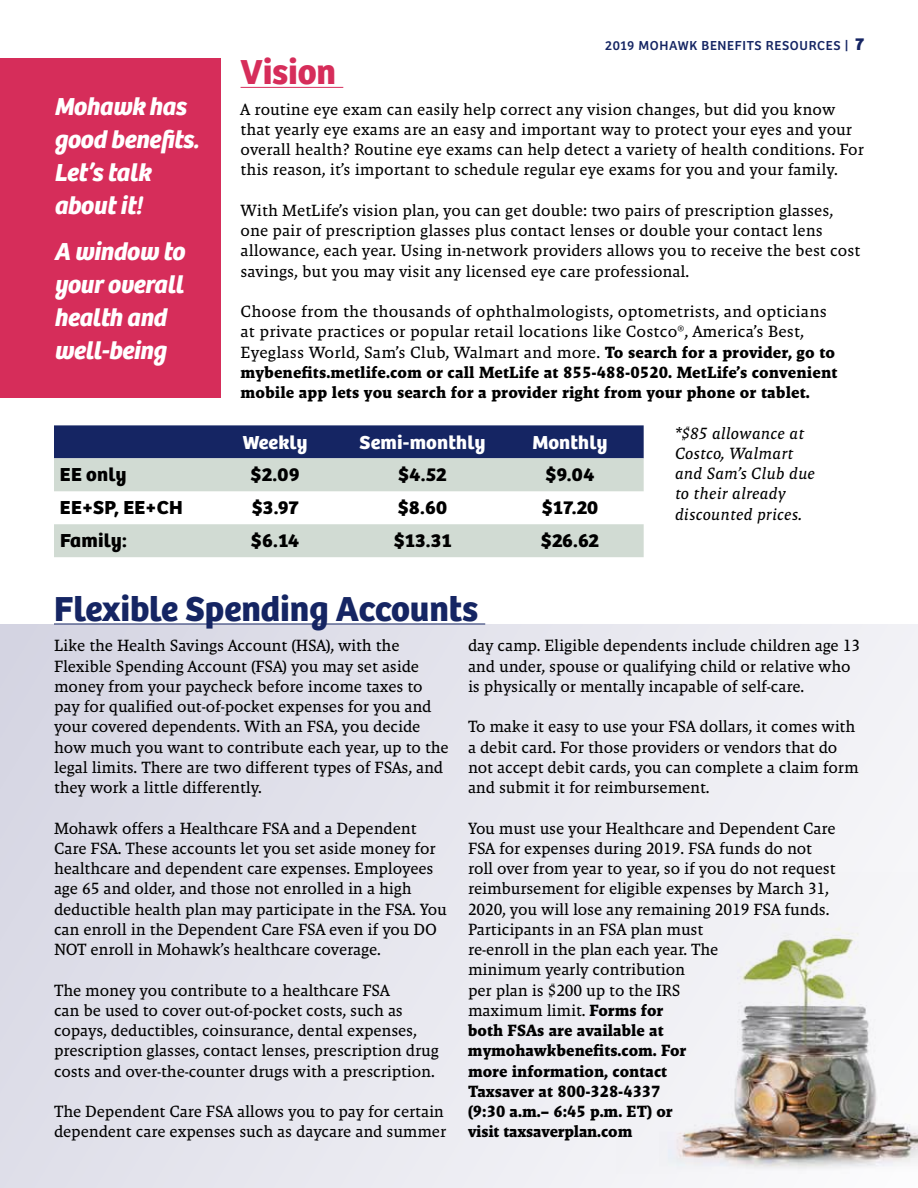
<style>
.page{position:relative;width:918px;height:1188px;background:#fff}
.page>*{position:absolute;margin:0;border:0;box-sizing:border-box;transform-origin:0 0}
.t1{font:700 36px "Bree";color:#152563}
.t2{font:700 36px "Bree";color:#d62d5a}
.t3{font:italic 700 25.5px/33px "Bree";letter-spacing:-.01em;color:#fff}
.t4{font:700 19.5px "Bree";letter-spacing:.01em;color:#000;scale:1.05 1}
.t5{font:700 19.5px "Bree";letter-spacing:.01em;color:#fff;scale:1.05 1}
.t6{font:16.5px/20.2px "Malaga OTCE";letter-spacing:-.01em;color:#000}
.t7{font:italic 16.5px/20.2px "Malaga OTCE";color:#000}
.t8{font:13.5px "Bree";letter-spacing:.05em;color:#152563}
.s1{font-weight:700;font-size:18px}
.s2{font-weight:700}
</style>
<div class="page">
<hr style="left:241px;top:87px;width:102px;height:1px;background:#d62d5a">
<div style="left:0;top:624px;width:918px;height:564px;background:linear-gradient(to right,#dadae6,#f4f4f8)"></div>
<img style="left:617px;top:872px;width:301px;height:301px">
<div style="left:54px;top:425px;width:590px;height:33px;background:#152563"></div>
<svg style="left:54px;top:458px;width:590px;height:99px;fill:#d1dbd3"></svg>
<hr style="left:54px;top:624px;width:431px;height:1px;background:#152563">
<div style="left:0;top:58px;width:220px;height:340px;background:#d62d5a"></div>
<p class="t8" style="left:605px;top:38px;width:260px">2019 MOHAWK BENEFITS RESOURCES | <span class="s1">7</span></p>
<h1 class="t2" style="left:241px;top:51px;width:97px">Vision</h1>
<p class="t6" style="left:241px;top:99px;width:625px">A routine eye exam can easily help correct any vision changes, but did you know that yearly eye exams are an easy and important way to protect your eyes and your overall health? Routine eye exams can help detect a variety of health conditions. For this reason, it’s important to schedule regular eye exams for you and your family.</p>
<p class="t6" style="left:241px;top:200px;width:621px">With MetLife’s vision plan, you can get double: two pairs of prescription glasses, one pair of prescription glasses plus contact lenses or double your contact lens allowance, each year. Using in-network providers allows you to receive the best cost savings, but you may visit any licensed eye care professional.</p>
<p class="t6" style="left:241px;top:301px;width:599px">Choose from the thousands of ophthalmologists, optometrists, and opticians at private practices or popular retail locations like Costco®, America’s Best, Eyeglass World, Sam’s Club, Walmart and more. <span class="s2">To search for a provider, go to mybenefits.metlife.com or call MetLife at 855-488-0520. MetLife’s convenient mobile app lets you search for a provider right from your phone or tablet.</span></p>
<p class="t7" style="left:675px;top:423px;width:142px">*$85 allowance at<br>Costco, Walmart and Sam’s Club due to their already discounted prices.</p>
<h2 class="t3" style="left:54px;top:90px;width:147px">Mohawk has good benefits.<br>Let’s talk about it!</h2>
<h2 class="t3" style="left:54px;top:236px;width:132px">A window to your overall health and well-being</h2>
<p class="t5" style="left:243px;top:430px;width:63px">Weekly</p>
<p class="t5" style="left:360px;top:430px;width:121px">Semi-monthly</p>
<p class="t5" style="left:532px;top:430px;width:73px">Monthly</p>
<p class="t4" style="left:60px;top:463px;width:65px">EE only</p>
<p class="t4" style="left:251px;top:463px;width:48px">$2.09</p>
<p class="t4" style="left:398px;top:463px;width:48px">$4.52</p>
<p class="t4" style="left:545px;top:463px;width:48px">$9.04</p>
<p class="t4" style="left:60px;top:496px;width:118px">EE+SP, EE+CH</p>
<p class="t4" style="left:252px;top:496px;width:46px">$3.97</p>
<p class="t4" style="left:398px;top:496px;width:49px">$8.60</p>
<p class="t4" style="left:542px;top:496px;width:55px">$17.20</p>
<p class="t4" style="left:60px;top:529px;width:65px">Family:</p>
<p class="t4" style="left:251px;top:529px;width:48px">$6.14</p>
<p class="t4" style="left:394px;top:529px;width:57px">$13.31</p>
<p class="t4" style="left:541px;top:529px;width:57px">$26.62</p>
<h1 class="t1" style="left:54px;top:587px;width:426px">Flexible Spending Accounts</h1>
<p class="t6" style="left:54px;top:635px;width:396px">Like the Health Savings Account (HSA), with the Flexible Spending Account (FSA) you may set aside money from your paycheck before income taxes to pay for qualified out-of-pocket expenses for you and your covered dependents. With an FSA, you decide how much you want to contribute each year, up to the legal limits. There are two different types of FSAs, and they work a little differently.</p>
<p class="t6" style="left:54px;top:818px;width:394px">Mohawk offers a Healthcare FSA and a Dependent Care FSA. These accounts let you set aside money for healthcare and dependent care expenses. Employees age 65 and older, and those not enrolled in a high deductible health plan may participate in the FSA. You can enroll in the Dependent Care FSA even if you DO NOT enroll in Mohawk’s healthcare coverage.</p>
<p class="t6" style="left:54px;top:980px;width:386px">The money you contribute to a healthcare FSA<br>can be used to cover out-of-pocket costs, such as copays, deductibles, coinsurance, dental expenses, prescription glasses, contact lenses, prescription drug costs and over-the-counter drugs with a prescription.</p>
<p class="t6" style="left:54px;top:1101px;width:394px">The Dependent Care FSA allows you to pay for certain dependent care expenses such as daycare and summer</p>
<p class="t6" style="left:468px;top:635px;width:394px">day camp. Eligible dependents include children age 13 and under, spouse or qualifying child or relative who is physically or mentally incapable of self-care.</p>
<p class="t6" style="left:468px;top:716px;width:392px">To make it easy to use your FSA dollars, it comes with a debit card. For those providers or vendors that do not accept debit cards, you can complete a claim form and submit it for reimbursement.</p>
<p class="t6" style="left:468px;top:818px;width:369px">You must use your Healthcare and Dependent Care FSA for expenses during 2019. FSA funds do not roll over from year to year, so if you do not request reimbursement for eligible expenses by March 31, 2020, you will lose any remaining 2019 FSA funds.<br>Participants in an FSA plan must<br>re-enroll in the plan each year. The<br>minimum yearly contribution<br>per plan is $200 up to the IRS<br>maximum limit. <span class="s2">Forms for<br>both FSAs are available at mymohawkbenefits.com. For<br>more information, contact<br>Taxsaver at 800-328-4337<br>(9:30 a.m.– 6:45 p.m. ET) or<br>visit taxsaverplan.com</span></p>
</div>
